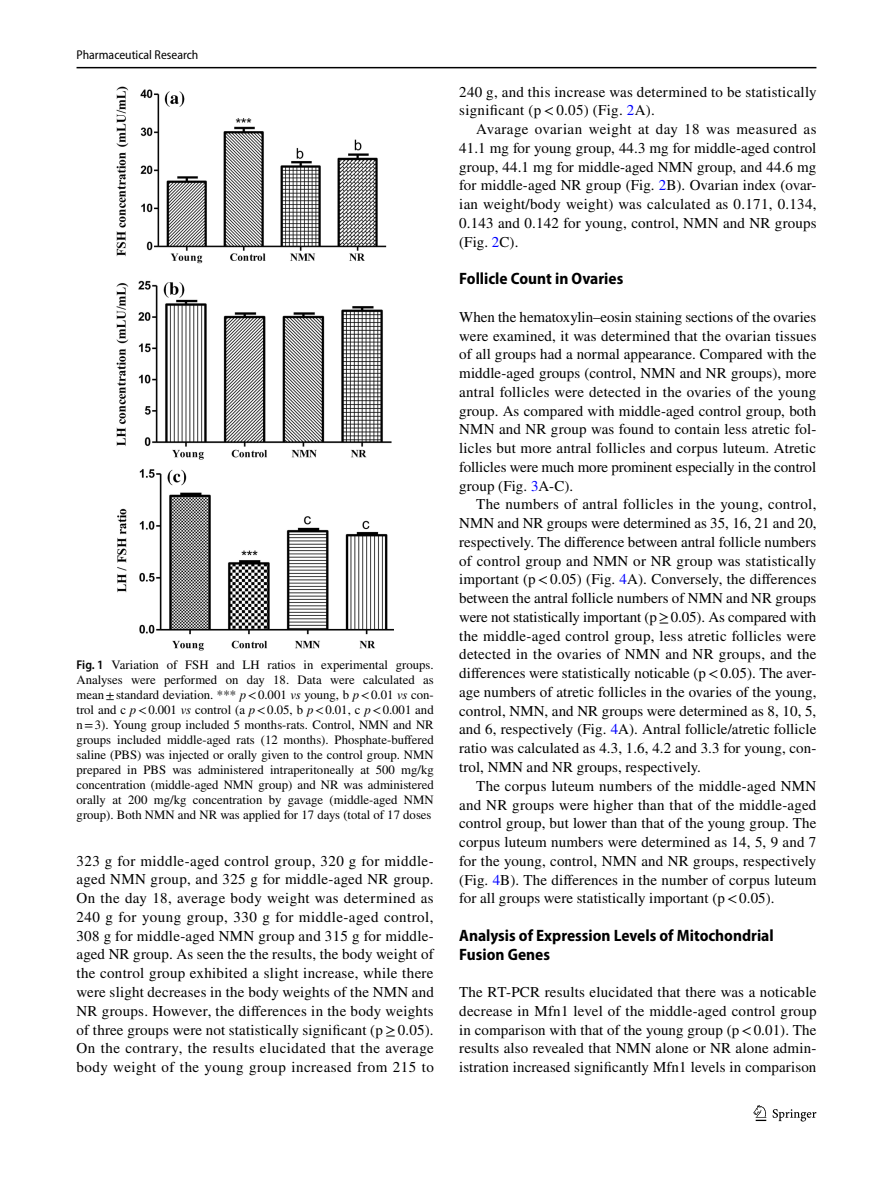
<style>
.page{position:relative;width:893px;height:1187px;background:#fff}
.page>*{position:absolute;margin:0;border:0;box-sizing:border-box;transform-origin:0 0}
.t1{font:700 semi-condensed 16.5px/18.8px "Myriad Pro";color:#000}
.t2{font:15px/18.8px "STIX";letter-spacing:.005em;color:#000;text-align:justify}
.t3{font:12.75px/15px "STIX";color:#000;text-align:justify}
.t4{font:semi-condensed 12.75px "Myriad Pro";color:#000}
.s1{font-family:"Myriad Pro";font-weight:600;font-stretch:semi-condensed}
.s2{font-style:italic}
.s3{color:#00f}
</style>
<div class="page">
<hr style="left:77px;top:67px;width:739px;height:1px;background:#000">
<svg style="left:753px;top:1105px;width:13px;height:15px"></svg>
<svg style="left:773px;top:1109px;width:43px;height:12px"></svg>
<img style="left:117px;top:87px;width:276px;height:563px">
<p class="t4" style="left:77px;top:48px;width:123px">Pharmaceutical Research</p>
<p class="t3" style="left:77px;top:658px;width:359px"><span class="s1">Fig. 1</span> Variation of FSH and LH ratios in experimental groups.<br>Analyses were performed on day 18. Data were calculated as mean±standard deviation. *** <span class="s2">p</span>&lt;0.001 <span class="s2">vs</span> young, b <span class="s2">p</span>&lt;0.01 <span class="s2">vs</span> con&shy;trol and c <span class="s2">p</span>&lt;0.001 <span class="s2">vs</span> control (a <span class="s2">p</span>&lt;0.05, b <span class="s2">p</span>&lt;0.01, c <span class="s2">p</span>&lt;0.001 and n=3). Young group included 5 months-rats. Control, NMN and NR groups included middle-aged rats (12 months). Phosphate-buffered saline (PBS) was injected or orally given to the control group. NMN prepared in PBS was administered intraperitoneally at 500 mg/kg concentration (middle-aged NMN group) and NR was administered orally at 200 mg/kg concentration by gavage (middle-aged NMN group). Both NMN and NR was applied for 17 days (total of 17 doses</p>
<p class="t2" style="left:77px;top:852px;width:359px">323 g for middle-aged control group, 320 g for middle&shy;aged NMN group, and 325 g for middle-aged NR group.<br>On the day 18, average body weight was determined as 240 g for young group, 330 g for middle-aged control, 308 g for middle-aged NMN group and 315 g for middle&shy;aged NR group. As seen the the results, the body weight of the control group exhibited a slight increase, while there were slight decreases in the body weights of the NMN and NR groups. However, the differences in the body weights of three groups were not statistically significant (p≥0.05).<br>On the contrary, the results elucidated that the average body weight of the young group increased from 215 to</p>
<p class="t2" style="left:459px;top:83px;width:359px">240 g, and this increase was determined to be statistically significant (p&lt;0.05) (Fig. <span class="s3">2</span>A).</p>
<p class="t2" style="left:459px;top:121px;width:359px;text-indent:17px">Avarage ovarian weight at day 18 was measured as 41.1 mg for young group, 44.3 mg for middle-aged control group, 44.1 mg for middle-aged NMN group, and 44.6 mg for middle-aged NR group (Fig. <span class="s3">2</span>B). Ovarian index (ovar&shy;ian weight/body weight) was calculated as 0.171, 0.134, 0.143 and 0.142 for young, control, NMN and NR groups (Fig. <span class="s3">2</span>C).</p>
<p class="t1" style="left:459px;top:269px;width:166px">Follicle Count in Ovaries</p>
<p class="t2" style="left:459px;top:308px;width:359px">When the hematoxylin–eosin staining sections of the ovaries were examined, it was determined that the ovarian tissues of all groups had a normal appearance. Compared with the middle-aged groups (control, NMN and NR groups), more antral follicles were detected in the ovaries of the young group. As compared with middle-aged control group, both NMN and NR group was found to contain less atretic fol&shy;licles but more antral follicles and corpus luteum. Atretic follicles were much more prominent especially in the control group (Fig. <span class="s3">3</span>A-C).</p>
<p class="t2" style="left:459px;top:496px;width:359px;text-indent:17px">The numbers of antral follicles in the young, control, NMN and NR groups were determined as 35, 16, 21 and 20, respectively. The difference between antral follicle numbers of control group and NMN or NR group was statistically important (p&lt;0.05) (Fig. <span class="s3">4</span>A). Conversely, the differences between the antral follicle numbers of NMN and NR groups were not statistically important (p≥0.05). As compared with the middle-aged control group, less atretic follicles were detected in the ovaries of NMN and NR groups, and the differences were statistically noticable (p&lt;0.05). The aver&shy;age numbers of atretic follicles in the ovaries of the young, control, NMN, and NR groups were determined as 8, 10, 5, and 6, respectively (Fig. <span class="s3">4</span>A). Antral follicle/atretic follicle ratio was calculated as 4.3, 1.6, 4.2 and 3.3 for young, con&shy;trol, NMN and NR groups, respectively.</p>
<p class="t2" style="left:459px;top:777px;width:359px;text-indent:17px">The corpus luteum numbers of the middle-aged NMN and NR groups were higher than that of the middle-aged control group, but lower than that of the young group. The corpus luteum numbers were determined as 14, 5, 9 and 7 for the young, control, NMN and NR groups, respectively (Fig. <span class="s3">4</span>B). The differences in the number of corpus luteum for all groups were statistically important (p&lt;0.05).</p>
<p class="t1" style="left:459px;top:926px;width:316px">Analysis of Expression Levels of Mitochondrial<br>Fusion Genes</p>
<p class="t2" style="left:459px;top:983px;width:359px">The RT-PCR results elucidated that there was a noticable decrease in Mfn1 level of the middle-aged control group in comparison with that of the young group (p&lt;0.01). The results also revealed that NMN alone or NR alone admin&shy;istration increased significantly Mfn1 levels in comparison</p>
</div>
